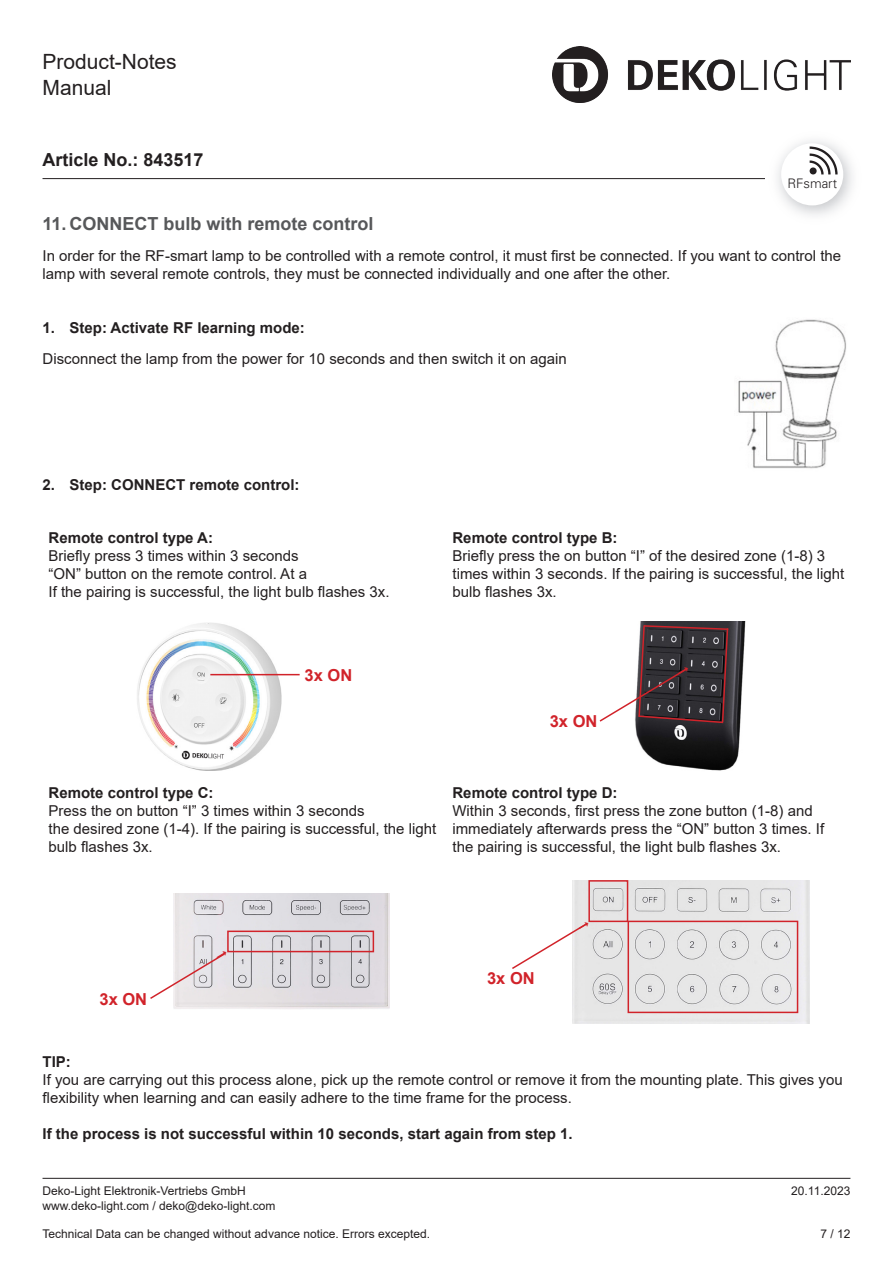
<style>
.page{position:relative;width:893px;height:1263px;background:#fff}
.page>*{position:absolute;margin:0;border:0;box-sizing:border-box;transform-origin:0 0}
.t1{font:21px/25.2px "Arial";color:#231f20}
.t2{font:700 18px "Arial";color:#57585a}
.t3{font:700 18px "Arial";color:#231f20}
.Hervorhebung___Wichtig___Achtung{font:700 16.5px "Arial";color:#d1232a}
.Lauftext{font:15px/18px "Arial";color:#231f20}
.Lauftext-2{font:700 15px "Arial";color:#231f20}
.t4{font:300 13.2px "Univers";color:#231f20}
.t5{font:12px "Arial";color:#231f20}
</style>
<div class="page">
<hr style="left:43px;top:178px;width:807px;height:1px;background:#231f20">
<hr style="left:43px;top:1178px;width:807px;height:1px;background:#231f20">
<img style="left:553px;top:46px;width:297px;height:56px">
<img style="left:765px;top:140px;width:87px;height:75px">
<div style="left:781px;top:143px;width:62px;height:62px;background:#fff;border-radius:50%"></div>
<svg style="left:810px;top:146px;width:28px;height:28px"></svg>
<img style="left:738px;top:319px;width:108px;height:150px">
<img style="left:137px;top:623px;width:145px;height:148px">
<hr style="left:210px;top:674px;width:90px;height:1px;background:#d1232a">
<img style="left:635px;top:621px;width:111px;height:150px">
<img style="left:174px;top:893px;width:215px;height:116px">
<div style="left:227px;top:930px;width:147px;height:22px;border:2px solid #d1232a"></div>
<img style="left:572px;top:881px;width:238px;height:142px">
<div style="left:628px;top:921px;width:170px;height:92px;border:2px solid #d1232a"></div>
<div style="left:588px;top:880px;width:40px;height:42px;border:2px solid #d1232a"></div>
<svg style="left:599px;top:624px;width:131px;height:100px"></svg>
<svg style="left:150px;top:950px;width:78px;height:50px"></svg>
<svg style="left:512px;top:920px;width:78px;height:50px"></svg>
<h1 class="t1" style="left:43px;top:49px;width:136px">Product-Notes<br>Manual</h1>
<p class="t3" style="left:43px;top:147px;width:163px">Article No.: 843517</p>
<p class="t4" style="left:787px;top:175px;width:51px">RFsmart</p>
<p class="t2" style="left:43px;top:211px;width:333px">11. CONNECT bulb with remote control</p>
<p class="Lauftext" style="left:43px;top:246px;width:800px">In order for the RF-smart lamp to be controlled with a remote control, it must first be connected. If you want to control the lamp with several remote controls, they must be connected individually and one after the other.</p>
<p class="Lauftext-2" style="left:43px;top:317px;width:264px">1. Step: Activate RF learning mode:</p>
<p class="Lauftext" style="left:43px;top:349px;width:526px">Disconnect the lamp from the power for 10 seconds and then switch it on again</p>
<p class="Lauftext-2" style="left:43px;top:474px;width:259px">2. Step: CONNECT remote control:</p>
<p class="Lauftext-2" style="left:49px;top:527px;width:166px">Remote control type A:</p>
<p class="Lauftext" style="left:49px;top:547px;width:252px">Briefly press 3 times within 3 seconds</p>
<p class="Lauftext" style="left:49px;top:565px;width:260px">“ON” button on the remote control. At a</p>
<p class="Lauftext" style="left:49px;top:583px;width:342px">If the pairing is successful, the light bulb flashes 3x.</p>
<p class="Lauftext-2" style="left:452px;top:527px;width:167px">Remote control type B:</p>
<p class="Lauftext" style="left:452px;top:547px;width:393px">Briefly press the on button “I” of the desired zone (1-8) 3 times within 3 seconds. If the pairing is successful, the light bulb flashes 3x.</p>
<p class="Hervorhebung___Wichtig___Achtung" style="left:305px;top:663px;width:49px">3x ON</p>
<p class="Hervorhebung___Wichtig___Achtung" style="left:550px;top:710px;width:49px">3x ON</p>
<p class="Lauftext-2" style="left:49px;top:782px;width:167px">Remote control type C:</p>
<p class="Lauftext" style="left:49px;top:802px;width:317px">Press the on button “I” 3 times within 3 seconds</p>
<p class="Lauftext" style="left:49px;top:820px;width:389px">the desired zone (1-4). If the pairing is successful, the light bulb flashes 3x.</p>
<p class="Lauftext-2" style="left:452px;top:782px;width:167px">Remote control type D:</p>
<p class="Lauftext" style="left:452px;top:802px;width:373px">Within 3 seconds, first press the zone button (1-8) and immediately afterwards press the “ON” button 3 times. If the pairing is successful, the light bulb flashes 3x.</p>
<p class="Hervorhebung___Wichtig___Achtung" style="left:100px;top:987px;width:49px">3x ON</p>
<p class="Hervorhebung___Wichtig___Achtung" style="left:487px;top:967px;width:49px">3x ON</p>
<p class="Lauftext-2" style="left:43px;top:1051px;width:30px">TIP:</p>
<p class="Lauftext" style="left:43px;top:1070px;width:802px">If you are carrying out this process alone, pick up the remote control or remove it from the mounting plate. This gives you flexibility when learning and can easily adhere to the time frame for the process.</p>
<p class="Lauftext-2" style="left:43px;top:1123px;width:532px">If the process is not successful within 10 seconds, start again from step 1.</p>
<p class="t5" style="left:43px;top:1183px;width:205px">Deko-Light Elektronik-Vertriebs GmbH</p>
<p class="t5" style="left:791px;top:1183px;width:61px">20.11.2023</p>
<p class="t5" style="left:43px;top:1197px;width:234px">www.deko-light.com / deko@deko-light.com</p>
<p class="t5" style="left:43px;top:1226px;width:389px">Technical Data can be changed without advance notice. Errors excepted.</p>
<p class="t5" style="left:820px;top:1226px;width:32px">7 / 12</p>
</div>
